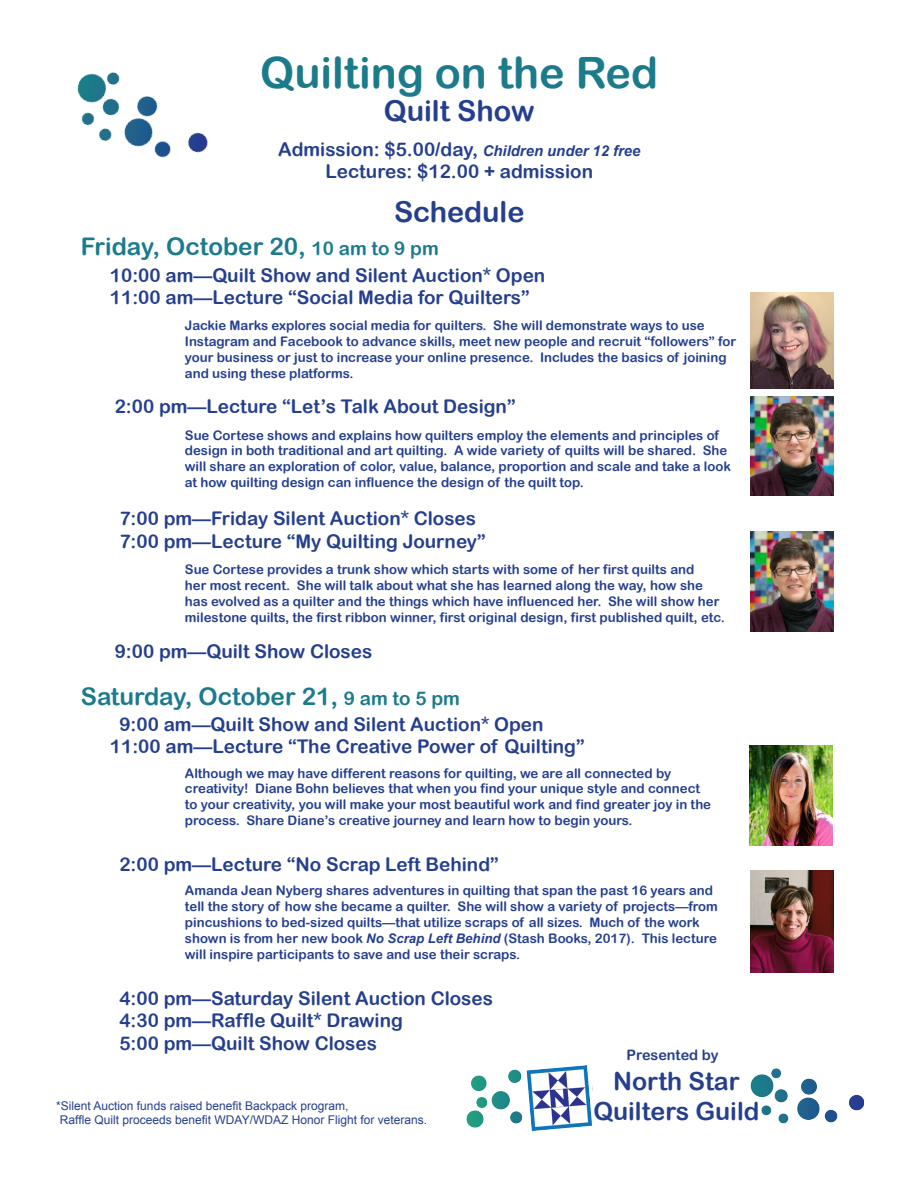
<style>
.page{position:relative;width:918px;height:1188px;background:#fff}
.page>*{position:absolute;margin:0;border:0;box-sizing:border-box;transform-origin:0 0}
.t1{font:43.2px "Arial Rounded MT Bold";color:#1c7b8b}
.t2{font:28.8px "Arial Rounded MT Bold";color:#253f8e}
.t3{font:24.9px/30px "Arial Rounded MT Bold";color:#253f8e;text-align:center}
.t4{font:24.3px "Arial Rounded MT Bold";color:#1c7b8b}
.t5{font:18.9px "Arial Rounded MT Bold";color:#253f8e}
.t6{font:14.4px "Arial Rounded MT Bold";color:#253f8e}
.t7{font:13.2px/15.9px "Arial Rounded MT Bold";color:#253f8e}
.t8{font:12px "Arial";color:#253f8e}
.s1{font-family:"Arial";font-weight:700;font-style:italic;font-size:14.85px}
.s2{font-size:18.9px}
.s3{font-family:"Arial";font-weight:700;font-style:italic}
</style>
<div class="page">
<img style="left:77px;top:72px;width:131px;height:86px">
<img style="left:466px;top:1065px;width:126px;height:66px">
<img style="left:751px;top:1068px;width:113px;height:56px">
<img style="left:751px;top:870px;width:82px;height:102px">
<img style="left:750px;top:745px;width:83px;height:100px">
<img style="left:751px;top:292px;width:83px;height:96px">
<img style="left:751px;top:531px;width:82px;height:100px">
<img style="left:751px;top:396px;width:82px;height:99px">
<p class="t1" style="left:260px;top:47px;width:400px">Quilting on the Red</p>
<p class="t2" style="left:384px;top:93px;width:152px">Quilt Show</p>
<p class="t5" style="left:278px;top:138px;width:364px">Admission: $5.00/day, <span class="s1">Children under 12 free</span></p>
<p class="t5" style="left:325px;top:160px;width:269px">Lectures: $12.00 + admission</p>
<p class="t2" style="left:394px;top:194px;width:132px">Schedule</p>
<p class="t4" style="left:81px;top:232px;width:359px">Friday, October 20, <span class="s2">10 am to 9 pm</span></p>
<p class="t5" style="left:110px;top:264px;width:437px">10:00 am—Quilt Show and Silent Auction* Open</p>
<p class="t5" style="left:110px;top:286px;width:421px">11:00 am—Lecture “Social Media for Quilters”</p>
<p class="t7" style="left:185px;top:318px;width:553px">Jackie Marks explores social media for quilters. She will demonstrate ways to use Instagram and Facebook to advance skills, meet new people and recruit “followers” for your business or just to increase your online presence. Includes the basics of joining and using these platforms.</p>
<p class="t5" style="left:115px;top:395px;width:403px">2:00 pm—Lecture “Let’s Talk About Design”</p>
<p class="t7" style="left:185px;top:427px;width:548px">Sue Cortese shows and explains how quilters employ the elements and principles of design in both traditional and art quilting. A wide variety of quilts will be shared. She will share an exploration of color, value, balance, proportion and scale and take a look at how quilting design can influence the design of the quilt top.</p>
<p class="t5" style="left:119px;top:507px;width:358px">7:00 pm—Friday Silent Auction* Closes</p>
<p class="t5" style="left:119px;top:530px;width:368px">7:00 pm—Lecture “My Quilting Journey”</p>
<p class="t7" style="left:185px;top:561px;width:541px">Sue Cortese provides a trunk show which starts with some of her first quilts and<br>her most recent. She will talk about what she has learned along the way, how she has evolved as a quilter and the things which have influenced her. She will show her milestone quilts, the first ribbon winner, first original design, first published quilt, etc.</p>
<p class="t5" style="left:115px;top:640px;width:259px">9:00 pm—Quilt Show Closes</p>
<p class="t4" style="left:81px;top:682px;width:381px">Saturday, October 21, <span class="s2">9 am to 5 pm</span></p>
<p class="t5" style="left:119px;top:713px;width:426px">9:00 am—Quilt Show and Silent Auction* Open</p>
<p class="t5" style="left:110px;top:736px;width:476px">11:00 am—Lecture “The Creative Power of Quilting”</p>
<p class="t7" style="left:185px;top:765px;width:528px">Although we may have different reasons for quilting, we are all connected by creativity! Diane Bohn believes that when you find your unique style and connect to your creativity, you will make your most beautiful work and find greater joy in the process. Share Diane’s creative journey and learn how to begin yours.</p>
<p class="t5" style="left:119px;top:853px;width:381px">2:00 pm—Lecture “No Scrap Left Behind”</p>
<p class="t7" style="left:185px;top:883px;width:535px">Amanda Jean Nyberg shares adventures in quilting that span the past 16 years and tell the story of how she became a quilter. She will show a variety of projects—from pincushions to bed-sized quilts—that utilize scraps of all sizes. Much of the work shown is from her new book <span class="s3">No Scrap Left Behind</span> (Stash Books, 2017). This lecture will inspire participants to save and use their scraps.</p>
<p class="t5" style="left:119px;top:987px;width:375px">4:00 pm—Saturday Silent Auction Closes</p>
<p class="t5" style="left:119px;top:1010px;width:285px">4:30 pm—Raffle Quilt* Drawing</p>
<p class="t5" style="left:119px;top:1032px;width:259px">5:00 pm—Quilt Show Closes</p>
<p class="t8" style="left:56px;top:1098px;width:294px">*Silent Auction funds raised benefit Backpack program,</p>
<p class="t8" style="left:60px;top:1112px;width:369px">Raffle Quilt proceeds benefit WDAY/WDAZ Honor Flight for veterans.</p>
<p class="t6" style="left:626px;top:1047px;width:94px">Presented by</p>
<p class="t3" style="left:593px;top:1066px;width:168px">North Star<br>Quilters Guild</p>
</div>
